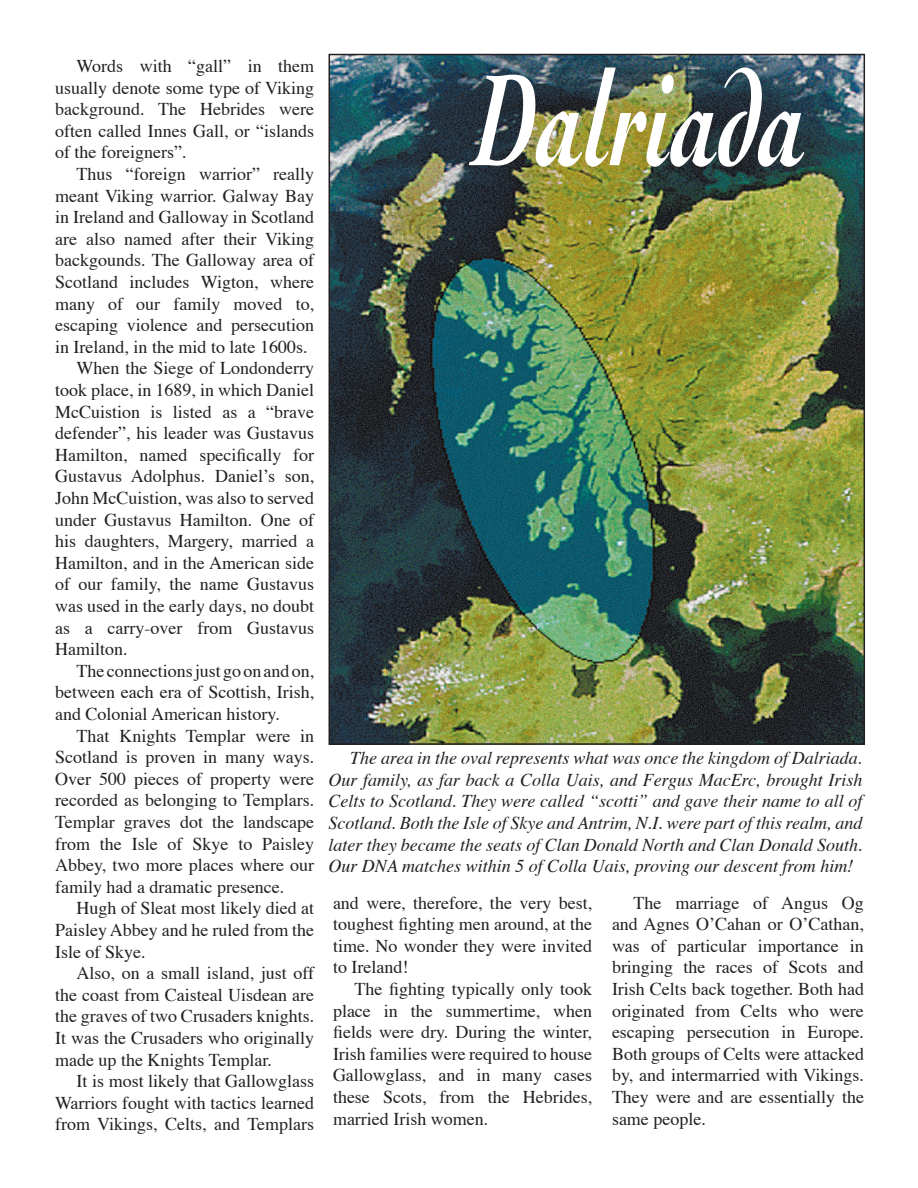
<style>
.page{position:relative;width:918px;height:1188px;background:#fff}
.page>*{position:absolute;margin:0;border:0;box-sizing:border-box;transform-origin:0 0}
.t1{font:italic 700 137.1px "Cochin";color:#fff;scale:.64 1}
.t2{font:18px/21.6px "Times";color:#231f20;text-align:justify}
.t3{font:italic 18px/21.6px "Times";color:#231f20;text-align:justify}
</style>
<div class="page">
<img style="left:332px;top:57px;width:530px;height:685px">
<p class="t2" style="left:55px;top:54px;width:261px;text-indent:22px">Words with “gall” in them usually denote some type of Viking background. The Hebrides were often called Innes Gall, or “islands of the foreigners”.</p>
<p class="t2" style="left:77px;top:162px;width:239px">Thus “foreign warrior” really</p>
<p class="t2" style="left:55px;top:183px;width:261px">meant Viking warrior. Galway Bay</p>
<p class="t2" style="left:55px;top:205px;width:261px">in Ireland and Galloway in Scotland</p>
<p class="t2" style="left:55px;top:226px;width:261px">are also named after their Viking</p>
<p class="t2" style="left:55px;top:248px;width:261px">backgounds. The Galloway area of</p>
<p class="t2" style="left:55px;top:270px;width:261px">Scotland includes Wigton, where</p>
<p class="t2" style="left:55px;top:291px;width:261px">many of our family moved to,</p>
<p class="t2" style="left:55px;top:313px;width:261px">escaping violence and persecution</p>
<p class="t2" style="left:55px;top:334px;width:254px">in Ireland, in the mid to late 1600s.</p>
<p class="t2" style="left:77px;top:356px;width:239px">When the Siege of Londonderry</p>
<p class="t2" style="left:55px;top:378px;width:261px">took place, in 1689, in which Daniel</p>
<p class="t2" style="left:55px;top:399px;width:261px">McCuistion is listed as a “brave</p>
<p class="t2" style="left:55px;top:421px;width:261px">defender”, his leader was Gustavus</p>
<p class="t2" style="left:55px;top:442px;width:261px">Hamilton, named specifically for</p>
<p class="t2" style="left:55px;top:464px;width:261px">Gustavus Adolphus. Daniel’s son,</p>
<p class="t2" style="left:55px;top:486px;width:261px">John McCuistion, was also to served</p>
<p class="t2" style="left:55px;top:507px;width:261px">under Gustavus Hamilton. One of</p>
<p class="t2" style="left:55px;top:529px;width:261px">his daughters, Margery, married a</p>
<p class="t2" style="left:55px;top:550px;width:261px">Hamilton, and in the American side</p>
<p class="t2" style="left:55px;top:572px;width:261px">of our family, the name Gustavus</p>
<p class="t2" style="left:55px;top:594px;width:261px">was used in the early days, no doubt</p>
<p class="t2" style="left:55px;top:615px;width:261px">as a carry-over from Gustavus</p>
<p class="t2" style="left:55px;top:637px;width:74px">Hamilton.</p>
<p class="t2" style="left:77px;top:658px;width:239px">The connections just go on and on,</p>
<p class="t2" style="left:55px;top:680px;width:261px">between each era of Scottish, Irish,</p>
<p class="t2" style="left:55px;top:702px;width:226px">and Colonial American history.</p>
<p class="t2" style="left:77px;top:723px;width:239px">That Knights Templar were in</p>
<p class="t2" style="left:55px;top:745px;width:261px">Scotland is proven in many ways.</p>
<p class="t2" style="left:55px;top:766px;width:261px">Over 500 pieces of property were</p>
<p class="t2" style="left:55px;top:788px;width:261px">recorded as belonging to Templars.</p>
<p class="t2" style="left:55px;top:810px;width:261px">Templar graves dot the landscape</p>
<p class="t2" style="left:55px;top:831px;width:261px">from the Isle of Skye to Paisley</p>
<p class="t2" style="left:55px;top:853px;width:261px">Abbey, two more places where our</p>
<p class="t2" style="left:55px;top:874px;width:231px">family had a dramatic presence.</p>
<p class="t2" style="left:77px;top:896px;width:239px">Hugh of Sleat most likely died at</p>
<p class="t2" style="left:55px;top:918px;width:261px">Paisley Abbey and he ruled from the</p>
<p class="t2" style="left:55px;top:939px;width:92px">Isle of Skye.</p>
<p class="t2" style="left:77px;top:961px;width:239px">Also, on a small island, just off</p>
<p class="t2" style="left:55px;top:982px;width:261px">the coast from Caisteal Uisdean are</p>
<p class="t2" style="left:55px;top:1004px;width:261px">the graves of two Crusaders knights.</p>
<p class="t2" style="left:55px;top:1026px;width:261px">It was the Crusaders who originally</p>
<p class="t2" style="left:55px;top:1047px;width:218px">made up the Knights Templar.</p>
<p class="t2" style="left:77px;top:1069px;width:239px">It is most likely that Gallowglass</p>
<p class="t2" style="left:55px;top:1090px;width:261px">Warriors fought with tactics learned</p>
<p class="t2" style="left:55px;top:1112px;width:261px">from Vikings, Celts, and Templars</p>
<h1 class="t1" style="left:475px;top:40px;width:521px">Dalriada</h1>
<p class="t3" style="left:328px;top:746px;width:536px;text-indent:22px">The area in the oval represents what was once the kingdom of Dalriada.<br>Our family, as far back a Colla Uais, and Fergus MacErc, brought Irish Celts to Scotland. They were called “scotti” and gave their name to all of Scotland. Both the Isle of Skye and Antrim, N.I. were part of this realm, and later they became the seats of Clan Donald North and Clan Donald South.<br>Our DNA matches within 5 of Colla Uais, proving our descent from him!</p>
<p class="t2" style="left:333px;top:890px;width:261px">and were, therefore, the very best, toughest fighting men around, at the time. No wonder they were invited to Ireland!</p>
<p class="t2" style="left:333px;top:977px;width:261px;text-indent:22px">The fighting typically only took place in the summertime, when fields were dry. During the winter, Irish families were required to house Gallowglass, and in many cases these Scots, from the Hebrides, married Irish women.</p>
<p class="t2" style="left:612px;top:890px;width:254px;text-indent:22px">The marriage of Angus Og and Agnes O’Cahan or O’Cathan, was of particular importance in bringing the races of Scots and Irish Celts back together. Both had originated from Celts who were escaping persecution in Europe.<br>Both groups of Celts were attacked by, and intermarried with Vikings.<br>They were and are essentially the same people.</p>
</div>
